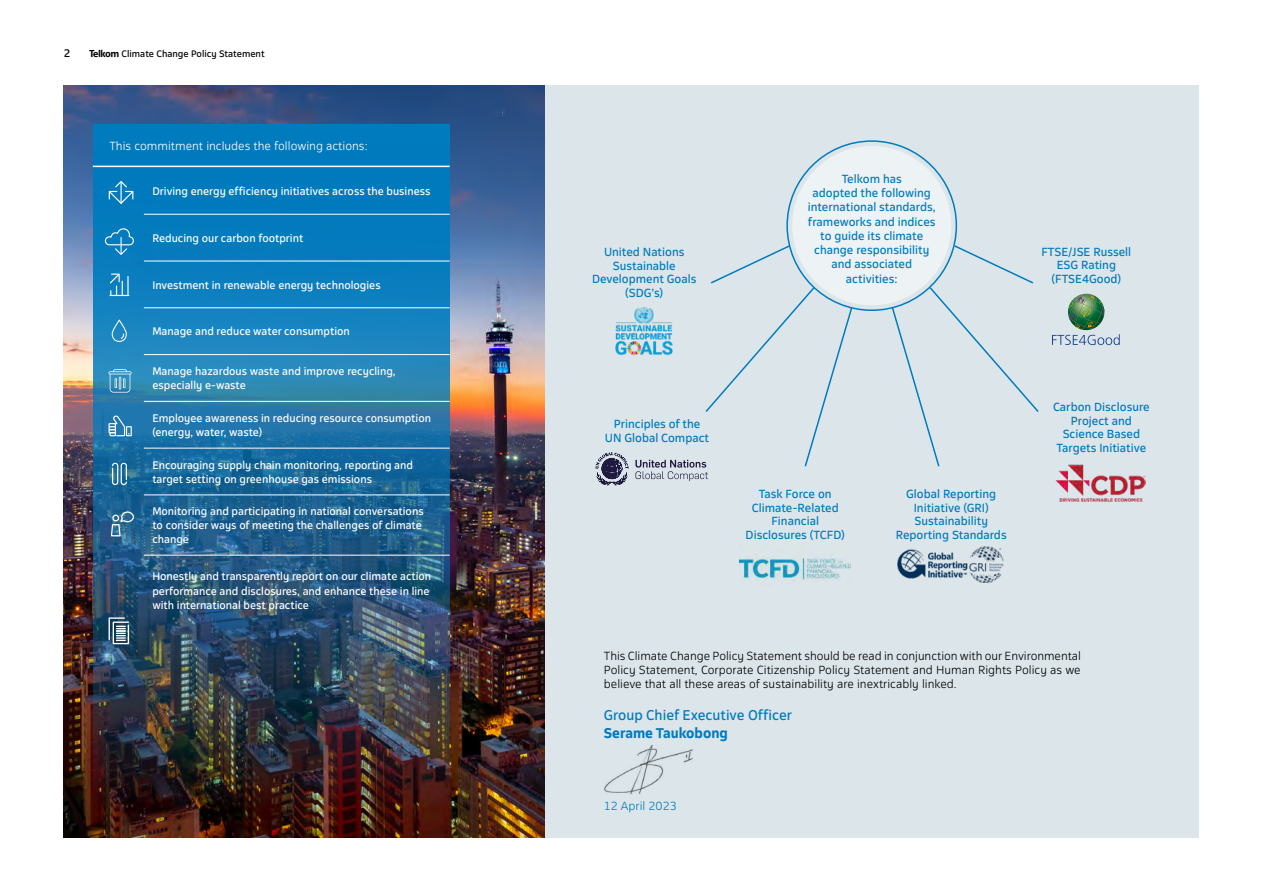
<style>
.page{position:relative;width:1263px;height:893px;background:#fff}
.page>*{position:absolute;margin:0;border:0;box-sizing:border-box;transform-origin:0 0}
.t1{font:13.5px "Telkom 123";color:#007bbe}
.t2{font:700 13.5px "Telkom 123";color:#007bbe}
.t3{font:11.25px/13.5px "Telkom 123";color:#007bbe;text-align:center}
.t4{font:300 11.25px/14.2px "Telkom 123";color:#000;text-align:justify}
.t5{font:300 11.25px "Telkom 123";color:#fff}
.t6{font:300 11.25px "Telkom 123";color:#007bbe}
.t7{font:10.5px/14.2px "Telkom 123";color:#fff}
.t8{font:10.5px "Telkom 123";color:#000}
.t9{font:9px "Telkom 123";color:#000}
.s1{font-weight:700}
</style>
<div class="page">
<div style="left:544px;top:85px;width:655px;height:753px;background:#dce6ea"></div>
<img style="left:64px;top:85px;width:480px;height:753px">
<img style="left:93px;top:125px;width:357px;height:681px">
<hr style="left:144px;top:214px;width:306px;height:1px;background:#fff">
<hr style="left:144px;top:261px;width:306px;height:1px;background:#fff">
<hr style="left:144px;top:307px;width:306px;height:1px;background:#fff">
<hr style="left:144px;top:354px;width:306px;height:1px;background:#fff">
<hr style="left:144px;top:401px;width:306px;height:1px;background:#fff">
<hr style="left:144px;top:448px;width:306px;height:1px;background:#fff">
<hr style="left:144px;top:494px;width:306px;height:1px;background:#fff">
<hr style="left:144px;top:555px;width:306px;height:1px;background:#fff">
<svg style="left:109px;top:181px;width:24px;height:23px"></svg>
<svg style="left:109px;top:274px;width:20px;height:22px"></svg>
<svg style="left:111px;top:320px;width:16px;height:22px"></svg>
<svg style="left:104px;top:228px;width:30px;height:27px"></svg>
<svg style="left:108px;top:416px;width:24px;height:20px"></svg>
<svg style="left:108px;top:369px;width:24px;height:24px"></svg>
<div style="left:121px;top:463px;width:6px;height:22px;border:1px solid #fff;border-radius:2px"></div>
<div style="left:112px;top:463px;width:6px;height:22px;border:1px solid #fff;border-radius:2px"></div>
<svg style="left:111px;top:511px;width:23px;height:25px"></svg>
<svg style="left:109px;top:617px;width:20px;height:27px"></svg>
<hr style="left:93px;top:166px;width:357px;height:1px;background:#fff">
<img style="left:604px;top:745px;width:88px;height:50px">
<img style="left:739px;top:556px;width:112px;height:26px">
<img style="left:897px;top:547px;width:107px;height:36px">
<img style="left:1056px;top:465px;width:90px;height:37px">
<svg style="left:1052px;top:294px;width:68px;height:51px"></svg>
<div style="left:792px;top:146px;width:159px;height:159px;background:#edf2f4;border-radius:50%"></div>
<svg style="left:596px;top:244px;width:257px;height:241px"></svg>
<svg style="left:890px;top:244px;width:149px;height:223px"></svg>
<p class="t8" style="left:64px;top:47px;width:8px">2</p>
<p class="t9" style="left:89px;top:48px;width:177px"><span class="s1">Telkom</span> Climate Change Policy Statement</p>
<p class="t5" style="left:109px;top:139px;width:260px">This commitment includes the following actions:</p>
<p class="t7" style="left:152px;top:184px;width:280px">Driving energy efficiency initiatives across the business</p>
<p class="t7" style="left:152px;top:230px;width:152px">Reducing our carbon footprint</p>
<p class="t7" style="left:152px;top:277px;width:230px">Investment in renewable energy technologies</p>
<p class="t7" style="left:152px;top:324px;width:199px">Manage and reduce water consumption</p>
<p class="t7" style="left:152px;top:364px;width:245px">Manage hazardous waste and improve recycling, especially e-waste</p>
<p class="t7" style="left:152px;top:410px;width:280px">Employee awareness in reducing resource consumption (energy, water, waste)</p>
<p class="t7" style="left:152px;top:457px;width:262px">Encouraging supply chain monitoring, reporting and target setting on greenhouse gas emissions</p>
<p class="t7" style="left:152px;top:504px;width:273px">Monitoring and participating in national conversations to consider ways of meeting the challenges of climate change</p>
<p class="t7" style="left:152px;top:569px;width:280px">Honestly and transparently report on our climate action performance and disclosures, and enhance these in line with international best practice</p>
<p class="t3" style="left:592px;top:245px;width:106px">United Nations<br>Sustainable<br>Development Goals (SDG’s)</p>
<p class="t3" style="left:808px;top:171px;width:130px;line-height:14.2px">Telkom has<br>adopted the following international standards, frameworks and indices to guide its climate change responsibility and associated activities:</p>
<p class="t3" style="left:1041px;top:245px;width:91px">FTSE/JSE Russell<br>ESG Rating (FTSE4Good)</p>
<p class="t3" style="left:605px;top:417px;width:106px">Principles of the<br>UN Global Compact</p>
<p class="t3" style="left:746px;top:487px;width:101px">Task Force on<br>Climate-Related<br>Financial<br>Disclosures (TCFD)</p>
<p class="t3" style="left:896px;top:487px;width:112px">Global Reporting<br>Initiative (GRI)<br>Sustainability<br>Reporting Standards</p>
<p class="t3" style="left:1053px;top:400px;width:98px">Carbon Disclosure<br>Project and<br>Science Based<br>Targets Initiative</p>
<p class="t4" style="left:604px;top:648px;width:479px">This Climate Change Policy Statement should be read in conjunction with our Environmental Policy Statement, Corporate Citizenship Policy Statement and Human Rights Policy as we believe that all these areas of sustainability are inextricably linked.</p>
<p class="t1" style="left:604px;top:706px;width:190px">Group Chief Executive Officer</p>
<p class="t2" style="left:604px;top:724px;width:125px">Serame Taukobong</p>
<p class="t6" style="left:604px;top:798px;width:75px">12 April 2023</p>
</div>
